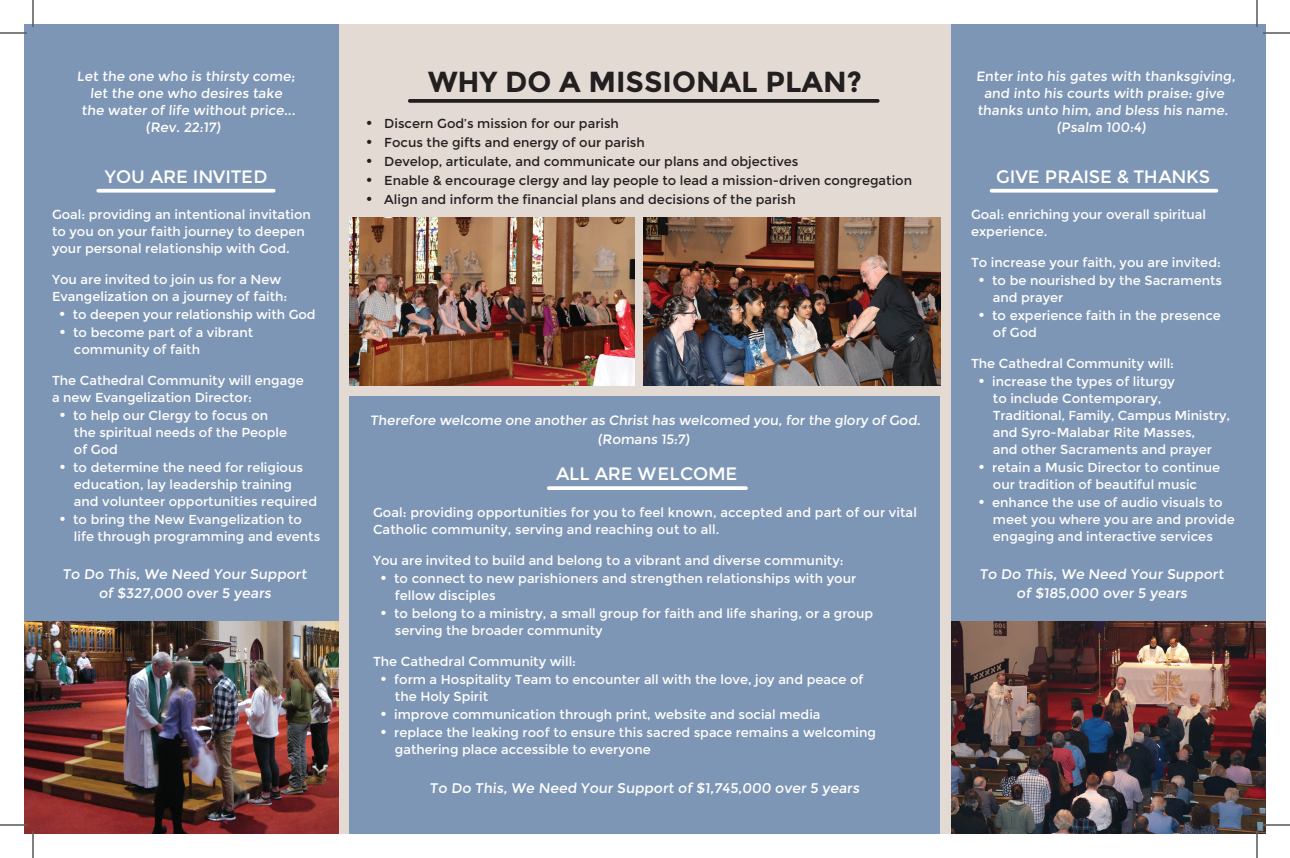
<style>
.page{position:relative;width:1290px;height:858px;background:#fff}
.page>*{position:absolute;margin:0;border:0;box-sizing:border-box;transform-origin:0 0}
.t1{font:700 29px "Montserrat";color:#231f20}
.t2{font:18px "Montserrat";letter-spacing:-.005em;color:#fff}
.t3{font:13.9px/18.9px "Montserrat";color:#fff;text-align:center}
.t4{font:13.4px/16.9px "Montserrat";color:#fff;text-align:center}
.t5{font:13px/17px "Montserrat";color:#fff}
.t6{font:13px "Montserrat";color:#231f20}
.s1{font-size:16.2px}
</style>
<div class="page">
<div style="left:24px;top:24px;width:1242px;height:801px;background:#7e96b5"></div>
<div style="left:339px;top:24px;width:612px;height:810px;background:#e3dbd3"></div>
<div style="left:350px;top:396px;width:590px;height:438px;background:#7e96b5"></div>
<svg style="left:549px;top:486px;width:197px;height:4px"></svg>
<svg style="left:991px;top:189px;width:226px;height:4px"></svg>
<svg style="left:98px;top:189px;width:176px;height:4px"></svg>
<img style="left:951px;top:621px;width:315px;height:213px">
<img style="left:644px;top:218px;width:296px;height:167px">
<img style="left:24px;top:621px;width:315px;height:213px">
<img style="left:350px;top:218px;width:284px;height:167px">
<svg style="left:410px;top:99px;width:468px;height:4px;background:#2e2a2a"></svg>
<hr style="left:0;top:32px;width:27px;height:2px;background:#fff">
<hr style="left:1263px;top:32px;width:27px;height:2px;background:#fff">
<hr style="left:0;top:824px;width:27px;height:2px;background:#fff">
<hr style="left:1263px;top:824px;width:27px;height:2px;background:#fff">
<hr style="left:32px;top:0;width:2px;height:27px;background:#fff">
<hr style="left:32px;top:831px;width:2px;height:27px;background:#fff">
<hr style="left:1256px;top:0;width:2px;height:27px;background:#fff">
<hr style="left:1256px;top:831px;width:2px;height:27px;background:#fff">
<svg style="left:0;top:33px;width:27px;height:1px"></svg>
<svg style="left:1263px;top:33px;width:27px;height:1px"></svg>
<svg style="left:0;top:825px;width:27px;height:1px"></svg>
<svg style="left:33px;top:0;width:1px;height:27px"></svg>
<svg style="left:33px;top:831px;width:1px;height:27px"></svg>
<svg style="left:1257px;top:0;width:1px;height:27px"></svg>
<svg style="left:1257px;top:825px;width:33px;height:33px"></svg>
<p class="t4" style="left:77px;top:68px;width:222px">Let the one who is thirsty come; let the one who desires take the water of life without price... (Rev. 22:17)</p>
<p class="t4" style="left:976px;top:68px;width:262px">Enter into his gates with thanksgiving,</p>
<h1 class="t1" style="left:428px;top:64px;width:435px">WHY DO A MISSIONAL PLAN?</h1>
<p class="t6" style="left:366px;top:116px;width:255px"><span class="s1">•</span> Discern God’s mission for our parish</p>
<p class="t6" style="left:366px;top:135px;width:280px"><span class="s1">•</span> Focus the gifts and energy of our parish</p>
<p class="t6" style="left:366px;top:154px;width:434px"><span class="s1">•</span> Develop, articulate, and communicate our plans and objectives</p>
<p class="t6" style="left:366px;top:173px;width:548px"><span class="s1">•</span> Enable &amp; encourage clergy and lay people to lead a mission-driven congregation</p>
<p class="t6" style="left:366px;top:192px;width:431px"><span class="s1">•</span> Align and inform the financial plans and decisions of the parish</p>
<p class="t4" style="left:984px;top:85px;width:243px">and into his courts with praise: give</p>
<p class="t4" style="left:977px;top:102px;width:254px">thanks unto him, and bless his name.</p>
<p class="t4" style="left:1057px;top:119px;width:92px">(Psalm 100:4)</p>
<h2 class="t2" style="left:105px;top:166px;width:164px">YOU ARE INVITED</h2>
<h2 class="t2" style="left:996px;top:166px;width:216px">GIVE PRAISE &amp; THANKS</h2>
<p class="t5" style="left:52px;top:206px;width:260px">Goal: providing an intentional invitation to you on your faith journey to deepen your personal relationship with God.</p>
<p class="t5" style="left:52px;top:271px;width:237px">You are invited to join us for a New<br>Evangelization on a journey of faith:</p>
<p class="t5" style="left:59px;top:306px;width:258px"><span class="s1">•</span> to deepen your relationship with God</p>
<p class="t5" style="left:74px;top:324px;width:181px;text-indent:-15px"><span class="s1">•</span> to become part of a vibrant community of faith</p>
<p class="t5" style="left:52px;top:372px;width:253px">The Cathedral Community will engage a new Evangelization Director:</p>
<p class="t5" style="left:74px;top:407px;width:215px;text-indent:-15px"><span class="s1">•</span> to help our Clergy to focus on the spiritual needs of the People of God</p>
<p class="t5" style="left:74px;top:459px;width:245px;text-indent:-15px"><span class="s1">•</span> to determine the need for religious education, lay leadership training and volunteer opportunities required</p>
<p class="t5" style="left:74px;top:511px;width:248px;text-indent:-15px"><span class="s1">•</span> to bring the New Evangelization to life through programming and events</p>
<p class="t3" style="left:63px;top:565px;width:247px">To Do This, We Need Your Support of $327,000 over 5 years</p>
<p class="t4" style="left:370px;top:411px;width:553px;line-height:18.9px">Therefore welcome one another as Christ has welcomed you, for the glory of God. (Romans 15:7)</p>
<h2 class="t2" style="left:556px;top:463px;width:183px">ALL ARE WELCOME</h2>
<p class="t5" style="left:373px;top:504px;width:545px">Goal: providing opportunities for you to feel known, accepted and part of our vital<br>Catholic community, serving and reaching out to all.</p>
<p class="t5" style="left:373px;top:552px;width:472px">You are invited to build and belong to a vibrant and diverse community:</p>
<p class="t5" style="left:395px;top:570px;width:463px;text-indent:-15px"><span class="s1">•</span> to connect to new parishioners and strengthen relationships with your fellow disciples</p>
<p class="t5" style="left:395px;top:605px;width:480px;text-indent:-15px"><span class="s1">•</span> to belong to a ministry, a small group for faith and life sharing, or a group serving the broader community</p>
<p class="t5" style="left:373px;top:653px;width:205px">The Cathedral Community will:</p>
<p class="t5" style="left:395px;top:671px;width:470px;text-indent:-15px"><span class="s1">•</span> form a Hospitality Team to encounter all with the love, joy and peace of the Holy Spirit</p>
<p class="t5" style="left:380px;top:706px;width:442px"><span class="s1">•</span> improve communication through print, website and social media</p>
<p class="t5" style="left:395px;top:724px;width:483px;text-indent:-15px"><span class="s1">•</span> replace the leaking roof to ensure this sacred space remains a welcoming gathering place accessible to everyone</p>
<p class="t3" style="left:430px;top:779px;width:433px">To Do This, We Need Your Support of $1,745,000 over 5 years</p>
<p class="t5" style="left:971px;top:206px;width:237px">Goal: enriching your overall spiritual experience.</p>
<p class="t5" style="left:971px;top:254px;width:251px">To increase your faith, you are invited:</p>
<p class="t5" style="left:993px;top:272px;width:231px;text-indent:-15px"><span class="s1">•</span> to be nourished by the Sacraments and prayer</p>
<p class="t5" style="left:993px;top:307px;width:230px;text-indent:-15px"><span class="s1">•</span> to experience faith in the presence of God</p>
<p class="t5" style="left:971px;top:355px;width:205px">The Cathedral Community will:</p>
<p class="t5" style="left:993px;top:373px;width:239px;text-indent:-15px"><span class="s1">•</span> increase the types of liturgy<br>to include Contemporary,<br>Traditional, Family, Campus Ministry, and Syro-Malabar Rite Masses,<br>and other Sacraments and prayer</p>
<p class="t5" style="left:993px;top:459px;width:229px;text-indent:-15px"><span class="s1">•</span> retain a Music Director to continue our tradition of beautiful music</p>
<p class="t5" style="left:993px;top:494px;width:243px;text-indent:-15px"><span class="s1">•</span> enhance the use of audio visuals to meet you where you are and provide engaging and interactive services</p>
<p class="t3" style="left:980px;top:565px;width:247px">To Do This, We Need Your Support of $185,000 over 5 years</p>
</div>
